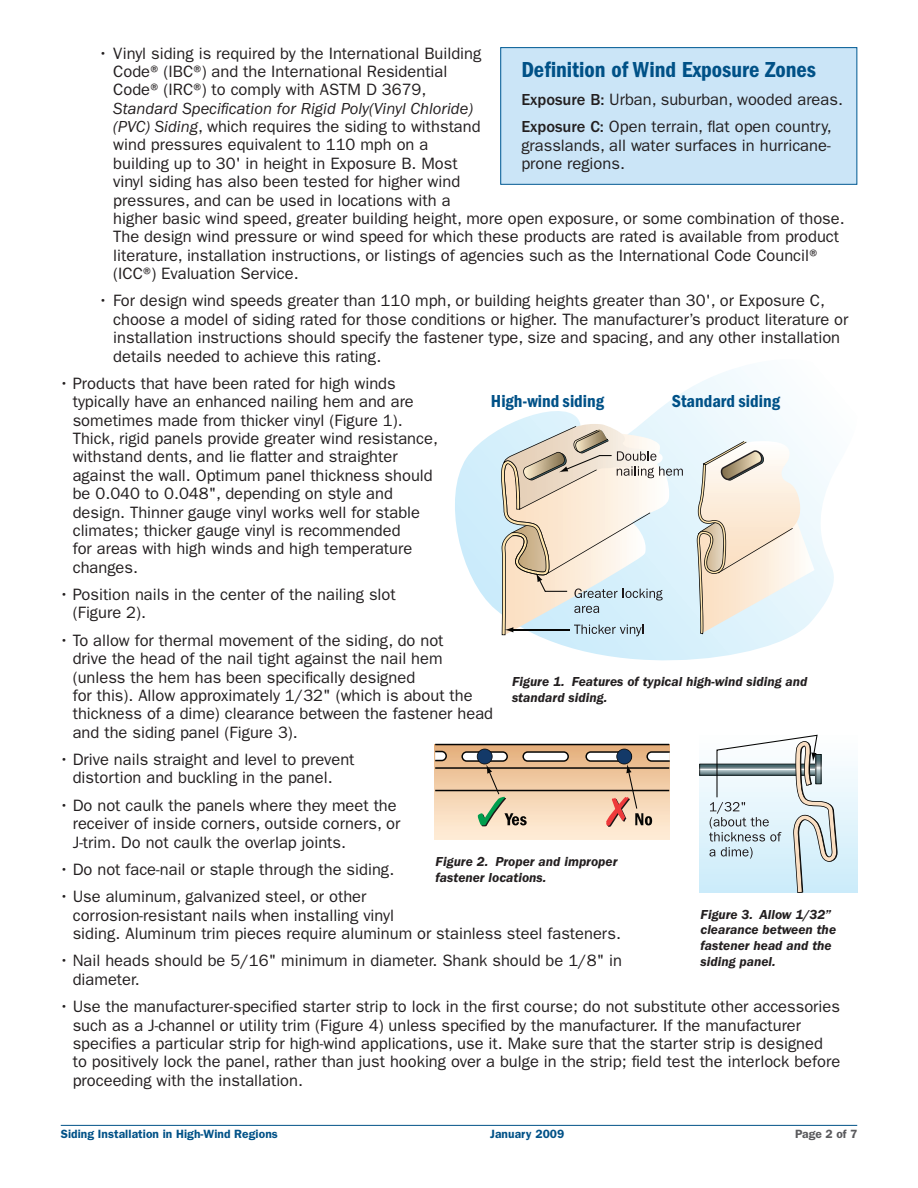
<style>
.page{position:relative;width:918px;height:1188px;background:#fff}
.page>*{position:absolute;margin:0;border:0;box-sizing:border-box;transform-origin:0 0}
.RA_Heading_2{font:22.5px "ITC Franklin Gothic Std Dm Cd";color:#005187}
.t1{font:600 condensed 18px "Franklin Gothic";color:#005187}
.RA_body_bullet{font:16.5px/18.3px "ITC Franklin Gothic Std";color:#231f20}
.RA_body_bullet_2{font:16.5px/18.3px "ITC Franklin Gothic Std";color:#231f20}
.RA_body1{font:16.5px/18.3px "ITC Franklin Gothic Std";color:#231f20;text-align:justify}
.HGCC_caption{font:italic 600 13.5px/15.8px "ITC Franklin Gothic Std";color:#231f20}
.t2{font:600 12px "ITC Franklin Gothic Std";letter-spacing:.005em;color:#005187}
.t3{font:600 12px "ITC Franklin Gothic Std";color:#5a5a5d}
.s1{font-style:italic}
.s2{font-weight:500}
</style>
<div class="page">
<hr style="left:61px;top:1125px;width:796px;height:1px;background:#005187">
<div style="left:501px;top:48px;width:356px;height:136px;background:#cbe5f7"></div>
<div style="left:500px;top:47px;width:357px;height:138px;border:1px solid #005992"></div>
<svg style="left:455px;top:367px;width:379px;height:294px"></svg>
<svg style="left:501px;top:424px;width:182px;height:212px"></svg>
<svg style="left:696px;top:441px;width:119px;height:193px"></svg>
<svg style="left:435px;top:745px;width:235px;height:94px"></svg>
<hr style="left:435px;top:744px;width:234px;height:1px;background:#050504">
<hr style="left:435px;top:767px;width:234px;height:2px;background:#050504">
<hr style="left:435px;top:790px;width:234px;height:1px;background:#050504">
<div style="left:586px;top:752px;width:45px;height:9px;background:#fff;border-radius:4px"></div>
<div style="left:585px;top:751px;width:47px;height:11px;border:2px solid #050504;border-radius:4px"></div>
<svg style="left:435px;top:751px;width:12px;height:10px"></svg>
<svg style="left:461px;top:749px;width:108px;height:77px"></svg>
<svg style="left:606px;top:749px;width:64px;height:78px"></svg>
<div style="left:699px;top:732px;width:158px;height:161px;background:linear-gradient(to bottom,#fff,#cbecf9)"></div>
<svg style="left:699px;top:735px;width:139px;height:158px"></svg>
<p class="RA_body_bullet_2" style="left:113px;top:44px;width:733px;text-indent:-15px">• Vinyl siding is required by the International Building<br>Code®(IBC®) and the International Residential<br>Code®(IRC®) to comply with ASTM D 3679,<br><span class="s1">Standard Specification for Rigid Poly(Vinyl Chloride)<br>(PVC) Siding</span>, which requires the siding to withstand<br>wind pressures equivalent to 110 mph on a<br>building up to 30' in height in Exposure B. Most<br>vinyl siding has also been tested for higher wind<br>pressures, and can be used in locations with a<br>higher basic wind speed, greater building height, more open exposure, or some combination of those.<br>The design wind pressure or wind speed for which these products are rated is available from product literature, installation instructions, or listings of agencies such as the International Code Council® (ICC®) Evaluation Service.</p>
<p class="RA_body_bullet_2" style="left:113px;top:292px;width:737px;text-indent:-15px">• For design wind speeds greater than 110 mph, or building heights greater than 30', or Exposure C, choose a model of siding rated for those conditions or higher. The manufacturer’s product literature or installation instructions should specify the fastener type, size and spacing, and any other installation details needed to achieve this rating.</p>
<p class="RA_body_bullet" style="left:73px;top:374px;width:367px;text-indent:-14px">• Products that have been rated for high winds typically have an enhanced nailing hem and are sometimes made from thicker vinyl (Figure 1).<br>Thick, rigid panels provide greater wind resistance, withstand dents, and lie flatter and straighter against the wall. Optimum panel thickness should be 0.040 to 0.048", depending on style and design. Thinner gauge vinyl works well for stable climates; thicker gauge vinyl is recommended<br>for areas with high winds and high temperature changes.</p>
<p class="RA_body_bullet" style="left:73px;top:585px;width:324px;text-indent:-14px">• Position nails in the center of the nailing slot (Figure 2).</p>
<p class="RA_body_bullet" style="left:73px;top:631px;width:422px;text-indent:-14px">• To allow for thermal movement of the siding, do not<br>drive the head of the nail tight against the nail hem (unless the hem has been specifically designed<br>for this). Allow approximately 1/32" (which is about the thickness of a dime) clearance between the fastener head and the siding panel (Figure 3).</p>
<p class="RA_body_bullet" style="left:59px;top:750px;width:297px;text-align:center">• Drive nails straight and level to prevent distortion and buckling in the panel.</p>
<p class="RA_body_bullet" style="left:73px;top:796px;width:329px;text-indent:-14px">• Do not caulk the panels where they meet the receiver of inside corners, outside corners, or<br>J-trim. Do not caulk the overlap joints.</p>
<p class="RA_body_bullet" style="left:59px;top:860px;width:337px">• Do not face-nail or staple through the siding.</p>
<p class="RA_body_bullet" style="left:73px;top:888px;width:550px;text-indent:-14px">• Use aluminum, galvanized steel, or other<br>corrosion-resistant nails when installing vinyl<br>siding. Aluminum trim pieces require aluminum or stainless steel fasteners.</p>
<p class="RA_body_bullet" style="left:73px;top:952px;width:551px;text-indent:-14px">• Nail heads should be 5/16" minimum in diameter. Shank should be 1/8" in diameter.</p>
<p class="RA_body_bullet" style="left:73px;top:998px;width:769px;text-indent:-14px">• Use the manufacturer-specified starter strip to lock in the first course; do not substitute other accessories such as a J-channel or utility trim (Figure 4) unless specified by the manufacturer. If the manufacturer specifies a particular strip for high-wind applications, use it. Make sure that the starter strip is designed to positively lock the panel, rather than just hooking over a bulge in the strip; field test the interlock before proceeding with the installation.</p>
<p class="RA_Heading_2" style="left:521px;top:57px;width:296px">Definition of Wind Exposure Zones</p>
<p class="RA_body1" style="left:521px;top:90px;width:323px"><span class="s2">Exposure B:</span> Urban, suburban, wooded areas.</p>
<p class="RA_body1" style="left:521px;top:118px;width:312px"><span class="s2">Exposure C:</span> Open terrain, flat open country, grasslands, all water surfaces in hurricane&shy;prone regions.</p>
<p class="t1" style="left:491px;top:389px;width:115px">High-wind siding</p>
<p class="t1" style="left:672px;top:389px;width:110px">Standard siding</p>
<p class="HGCC_caption" style="left:512px;top:674px;width:297px">Figure 1. Features of typical high-wind siding and standard siding.</p>
<p class="HGCC_caption" style="left:436px;top:854px;width:183px">Figure 2. Proper and improper fastener locations.</p>
<p class="HGCC_caption" style="left:701px;top:906px;width:137px">Figure 3. Allow 1/32” clearance between the fastener head and the siding panel.</p>
<p class="t2" style="left:61px;top:1127px;width:219px">Siding Installation in High-Wind Regions</p>
<p class="t2" style="left:490px;top:1127px;width:76px">January 2009</p>
<p class="t3" style="left:795px;top:1127px;width:64px">Page 2 of 7</p>
</div>
